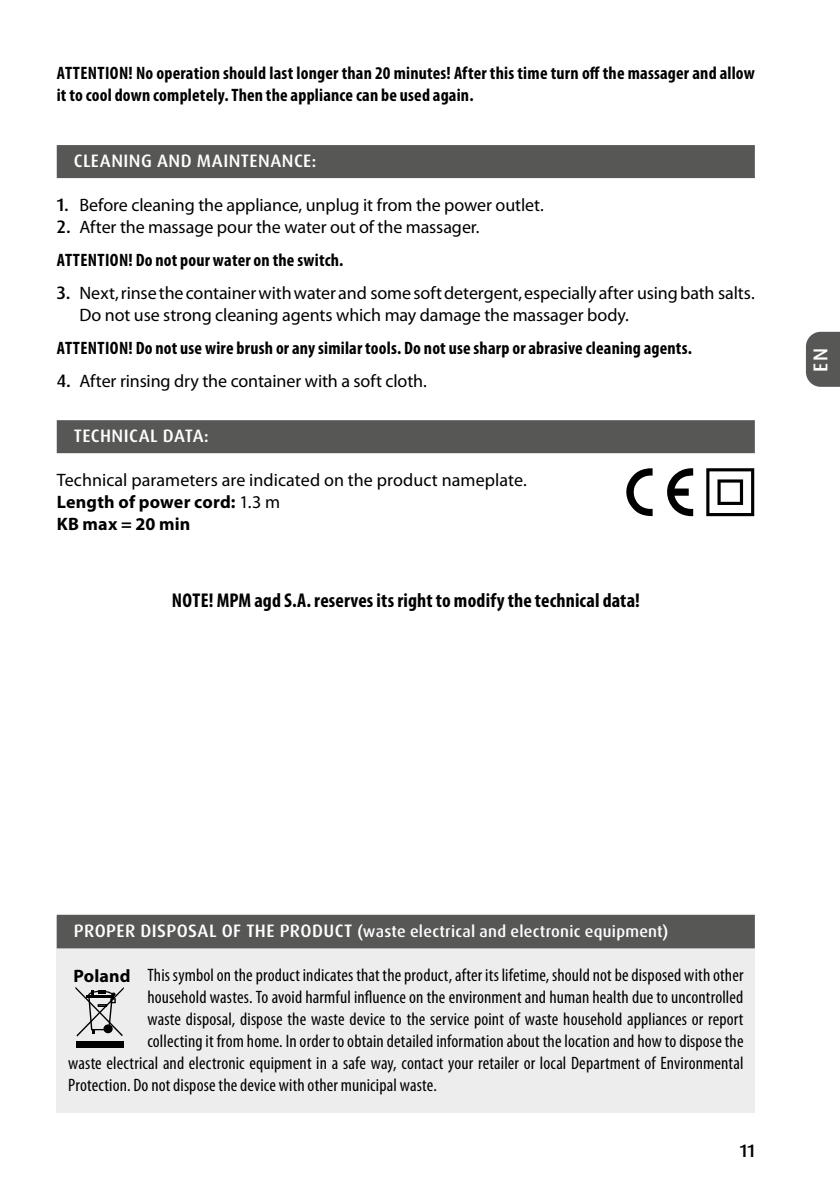
<style>
.page{position:relative;width:840px;height:1191px;background:#fff}
.page>*{position:absolute;margin:0;border:0;box-sizing:border-box;transform-origin:0 0}
.t1{font:700 condensed 20px "Myriad Pro";letter-spacing:.01em;color:#000}
.t2{font:500 20px "Dax Pro";color:#fff}
.t3{font:condensed 18px "Myriad Pro";letter-spacing:.01em;color:#000}
.t4{font:18px/22px "Myriad Pro";letter-spacing:-.005em;color:#000}
.t5{font:700 condensed 18px/22px "Myriad Pro";letter-spacing:.01em;color:#000}
.t6{font:500 18px "Dax Pro";letter-spacing:.025em;color:#fff}
.t7{font:500 18px "Dax Pro";color:#000}
.t8{font:500 16px "Dax Pro";letter-spacing:.015em;color:#fff}
.s1{font-family:"Dax Pro";font-weight:500}
.s2{font-weight:700;font-stretch:condensed}
.s3{font-weight:700}
.s4{font-size:18px}
.s5{font-weight:700;font-stretch:normal}
</style>
<div class="page">
<svg style="left:806px;top:332px;width:33px;height:55px;background:#5f5f5e"></svg>
<div style="left:57px;top:145px;width:697px;height:33px;background:#575756"></div>
<div style="left:57px;top:420px;width:697px;height:33px;background:#575756"></div>
<svg style="left:706px;top:468px;width:47px;height:48px"></svg>
<svg style="left:626px;top:468px;width:26px;height:48px"></svg>
<svg style="left:667px;top:468px;width:25px;height:48px"></svg>
<div style="left:57px;top:915px;width:697px;height:197px;background:#ededed"></div>
<div style="left:57px;top:914px;width:697px;height:34px;background:#575756"></div>
<svg style="left:75px;top:986px;width:49px;height:50px"></svg>
<div style="left:76px;top:1040px;width:47px;height:7px;background:#000"></div>
<p class="t5" style="left:57px;top:62px;width:699px">ATTENTION! No operation should last longer than 20 minutes! After this time turn off the massager and allow it to cool down completely.Then the appliance can be used again.</p>
<p class="t6" style="left:74px;top:149px;width:244px">CLEANING AND MAINTENANCE:</p>
<p class="t4" style="left:57px;top:194px;width:488px"><span class="s1">1.</span> Before cleaning the appliance, unplug it from the power outlet.</p>
<p class="t4" style="left:57px;top:211px;width:424px;line-height:33px"><span class="s1">2.</span> After the massage pour the water out of the massager.<br><span class="s2">ATTENTION! Do not pour water on the switch.</span></p>
<p class="t4" style="left:79px;top:282px;width:676px;text-indent:-23px"><span class="s1">3.</span> Next, rinse the container with water and some soft detergent, especially after using bath salts.<br>Do not use strong cleaning agents which may damage the massager body.</p>
<p class="t5" style="left:57px;top:337px;width:636px">ATTENTION! Do not use wire brush or any similar tools. Do not use sharp or abrasive cleaning agents.</p>
<p class="t4" style="left:57px;top:370px;width:371px"><span class="s1">4.</span> After rinsing dry the container with a soft cloth.</p>
<p class="t6" style="left:74px;top:424px;width:136px">TECHNICAL DATA:</p>
<p class="t4" style="left:57px;top:469px;width:471px">Technical parameters are indicated on the product nameplate.<br><span class="s3">Length of power cord:</span> 1.3 m<br><span class="s3">KB max = 20 min</span></p>
<p class="t1" style="left:172px;top:589px;width:469px">NOTE! MPM agd S.A. reserves its right to modify the technical data!</p>
<p class="t2" style="left:807px;top:372px;width:26px;rotate:-90deg">EN</p>
<p class="t8" style="left:74px;top:921px;width:595px"><span class="s4">PROPER DISPOSAL OF THE PRODUCT</span> (waste electrical and electronic equipment)</p>
<p class="t3" style="left:73px;top:965px;width:671px"><span class="s5">Poland</span> This symbol on the product indicates that the product, after its lifetime, should not be disposed with other</p>
<p class="t3" style="left:147px;top:987px;width:597px">household wastes. To avoid harmful influence on the environment and human health due to uncontrolled</p>
<p class="t3" style="left:147px;top:1009px;width:597px">waste disposal, dispose the waste device to the service point of waste household appliances or report</p>
<p class="t3" style="left:147px;top:1031px;width:597px">collecting it from home. In order to obtain detailed information about the location and how to dispose the</p>
<p class="t3" style="left:68px;top:1053px;width:676px">waste electrical and electronic equipment in a safe way, contact your retailer or local Department of Environmental</p>
<p class="t3" style="left:68px;top:1075px;width:370px">Protection. Do not dispose the device with other municipal waste.</p>
<p class="t7" style="left:739px;top:1139px;width:17px">11</p>
</div>
